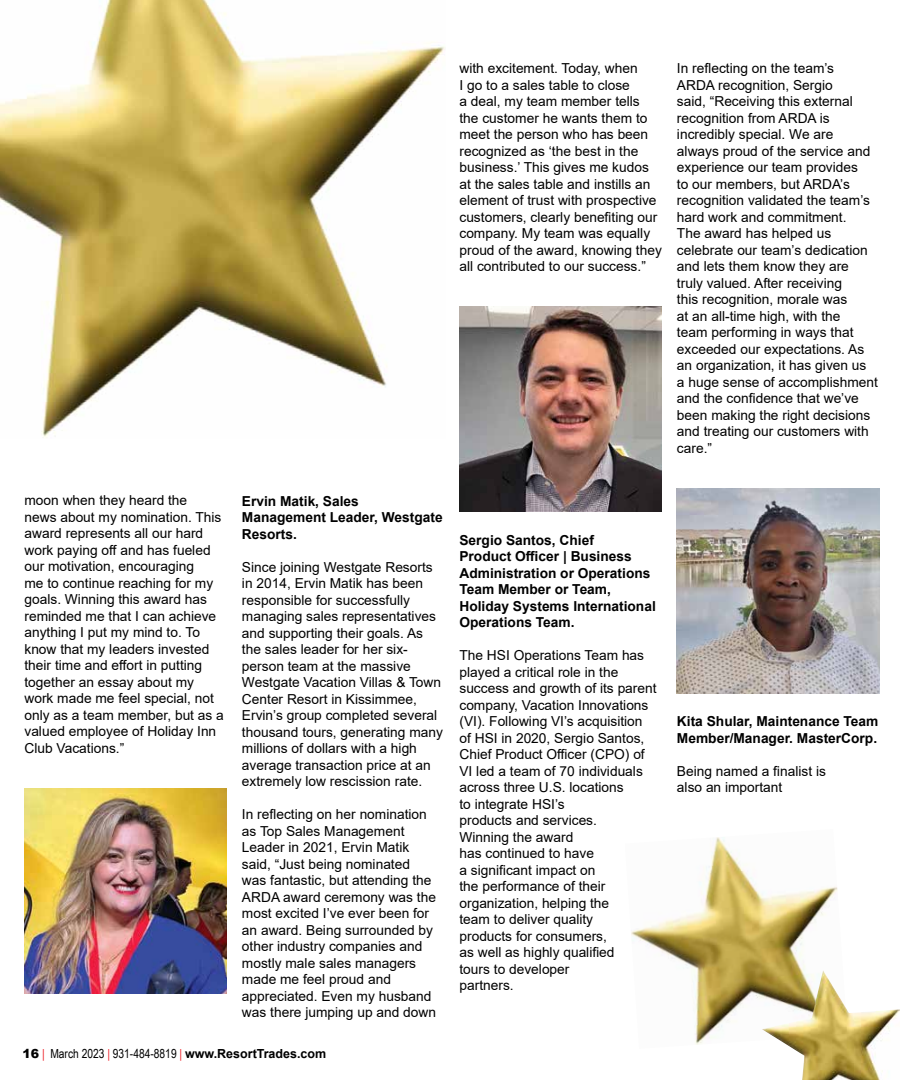
<style>
.page{position:relative;width:900px;height:1080px;background:#fff}
.page>*{position:absolute;margin:0;border:0;box-sizing:border-box;transform-origin:0 0}
.t1{font:13.75px/16.5px "Arial";color:#000}
.t2{font:700 13.75px/16.5px "Arial";color:#000}
.t3{font:12.5px "Arial Narrow";color:#000}
.s1{font-family:"Arial";font-weight:900}
.s2{color:#ed1d24}
.s3{font-family:"Arial";font-weight:700}
</style>
<div class="page">
<img style="left:0;top:0;width:445px;height:438px">
<img style="left:24px;top:788px;width:203px;height:205px">
<img style="left:459px;top:307px;width:203px;height:205px">
<img style="left:677px;top:488px;width:202px;height:205px">
<img style="left:631px;top:837px;width:207px;height:208px">
<img style="left:762px;top:970px;width:138px;height:110px">
<p class="t1" style="left:459px;top:60px;width:204px">with excitement. Today, when<br>I go to a sales table to close<br>a deal, my team member tells the customer he wants them to meet the person who has been recognized as ‘the best in the business.’ This gives me kudos at the sales table and instills an element of trust with prospective customers, clearly benefiting our company. My team was equally proud of the award, knowing they all contributed to our success.”</p>
<p class="t1" style="left:677px;top:60px;width:202px">In reflecting on the team’s<br>ARDA recognition, Sergio<br>said, “Receiving this external recognition from ARDA is incredibly special. We are always proud of the service and experience our team provides<br>to our members, but ARDA’s recognition validated the team’s hard work and commitment.<br>The award has helped us celebrate our team’s dedication and lets them know they are truly valued. After receiving<br>this recognition, morale was<br>at an all-time high, with the<br>team performing in ways that exceeded our expectations. As an organization, it has given us<br>a huge sense of accomplishment and the confidence that we’ve been making the right decisions and treating our customers with care.”</p>
<p class="t1" style="left:24px;top:492px;width:201px">moon when they heard the<br>news about my nomination. This award represents all our hard work paying off and has fueled our motivation, encouraging<br>me to continue reaching for my goals. Winning this award has reminded me that I can achieve anything I put my mind to. To know that my leaders invested their time and effort in putting together an essay about my work made me feel special, not only as a team member, but as a valued employee of Holiday Inn<br>Club Vacations.”</p>
<p class="t2" style="left:242px;top:493px;width:202px">Ervin Matik, Sales<br>Management Leader, Westgate<br>Resorts.</p>
<p class="t1" style="left:242px;top:558px;width:203px">Since joining Westgate Resorts in 2014, Ervin Matik has been responsible for successfully managing sales representatives and supporting their goals. As the sales leader for her six&shy;person team at the massive<br>Westgate Vacation Villas &amp; Town<br>Center Resort in Kissimmee,<br>Ervin’s group completed several thousand tours, generating many millions of dollars with a high average transaction price at an extremely low rescission rate.</p>
<p class="t1" style="left:242px;top:806px;width:196px">In reflecting on her nomination as Top Sales Management<br>Leader in 2021, Ervin Matik said, “Just being nominated was fantastic, but attending the<br>ARDA award ceremony was the most excited I’ve ever been for an award. Being surrounded by other industry companies and mostly male sales managers made me feel proud and appreciated. Even my husband was there jumping up and down</p>
<p class="t3" style="left:22px;top:1044px;width:305px"><span class="s1">16</span> <span class="s2">|</span> March 2023 <span class="s2">|</span> 931-484-8819 <span class="s2">|</span> <span class="s3">www.ResortTrades.com</span></p>
<p class="t2" style="left:459px;top:532px;width:198px">Sergio Santos, Chief<br>Product Officer | Business<br>Administration or Operations<br>Team Member or Team,<br>Holiday Systems International<br>Operations Team.</p>
<p class="t1" style="left:459px;top:647px;width:199px">The HSI Operations Team has played a critical role in the success and growth of its parent company, Vacation Innovations (VI). Following VI’s acquisition of HSI in 2020, Sergio Santos,<br>Chief Product Officer (CPO) of<br>VI led a team of 70 individuals across three U.S. locations<br>to integrate HSI’s<br>products and services.<br>Winning the award<br>has continued to have<br>a significant impact on<br>the performance of their organization, helping the<br>team to deliver quality<br>products for consumers,<br>as well as highly qualified<br>tours to developer<br>partners.</p>
<p class="t2" style="left:677px;top:713px;width:203px">Kita Shular, Maintenance Team<br>Member/Manager. MasterCorp.</p>
<p class="t1" style="left:677px;top:763px;width:151px">Being named a finalist is also an important</p>
</div>
